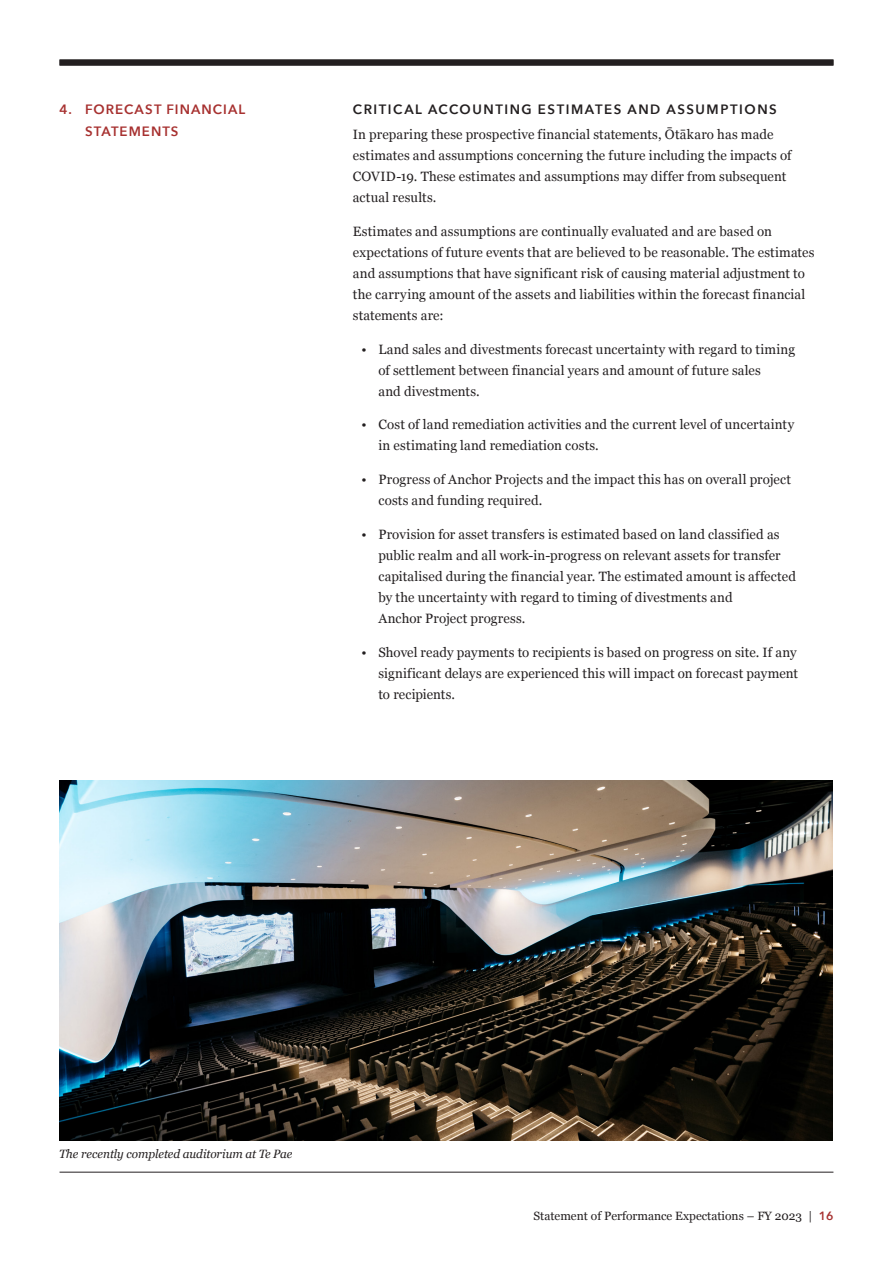
<style>
.page{position:relative;width:893px;height:1263px;background:#fff}
.page>*{position:absolute;margin:0;border:0;box-sizing:border-box;transform-origin:0 0}
.t1{font:13.5px/21px "Georgia";letter-spacing:.01em;color:#231f20}
.t2{font:600 13.5px "Avenir Next";letter-spacing:.115em;color:#231f20}
.t3{font:600 13.5px/21px "Avenir Next";letter-spacing:.08em;color:#a73130}
.t4{font:12px "Georgia";color:#231f20}
.t5{font:italic 12px "Georgia";letter-spacing:-.005em;color:#231f20}
.s1{font-family:"Avenir Next";font-weight:600;color:#a73130}
</style>
<div class="page">
<hr style="left:60px;top:1172px;width:773px;height:1px;background:#231f20">
<div style="left:60px;top:60px;width:773px;height:6px;background:#231f20"></div>
<img style="left:59px;top:780px;width:774px;height:360px">
<p class="t3" style="left:85px;top:99px;width:162px;text-indent:-26px">4. FORECAST FINANCIAL<br>STATEMENTS</p>
<p class="t2" style="left:353px;top:97px;width:425px">CRITICAL ACCOUNTING ESTIMATES AND ASSUMPTIONS</p>
<p class="t1" style="left:353px;top:123px;width:440px">In preparing these prospective financial statements, Ōtākaro has made estimates and assumptions concerning the future including the impacts of COVID-19. These estimates and assumptions may differ from subsequent actual results.</p>
<p class="t1" style="left:353px;top:220px;width:463px">Estimates and assumptions are continually evaluated and are based on expectations of future events that are believed to be reasonable. The estimates and assumptions that have significant risk of causing material adjustment to the carrying amount of the assets and liabilities within the forecast financial statements are:</p>
<p class="t1" style="left:378px;top:338px;width:418px;text-indent:-17px">• Land sales and divestments forecast uncertainty with regard to timing of settlement between financial years and amount of future sales<br>and divestments.</p>
<p class="t1" style="left:378px;top:414px;width:417px;text-indent:-17px">• Cost of land remediation activities and the current level of uncertainty in estimating land remediation costs.</p>
<p class="t1" style="left:378px;top:468px;width:414px;text-indent:-17px">• Progress of Anchor Projects and the impact this has on overall project costs and funding required.</p>
<p class="t1" style="left:378px;top:523px;width:419px;text-indent:-17px">• Provision for asset transfers is estimated based on land classified as public realm and all work-in-progress on relevant assets for transfer capitalised during the financial year. The estimated amount is affected by the uncertainty with regard to timing of divestments and<br>Anchor Project progress.</p>
<p class="t1" style="left:378px;top:641px;width:421px;text-align:justify;text-indent:-17px">• Shovel ready payments to recipients is based on progress on site. If any significant delays are experienced this will impact on forecast payment to recipients.</p>
<p class="t5" style="left:59px;top:1145px;width:235px">The recently completed auditorium at Te Pae</p>
<p class="t4" style="left:533px;top:1207px;width:301px">Statement of Performance Expectations – FY 2023 | <span class="s1">16</span></p>
</div>
